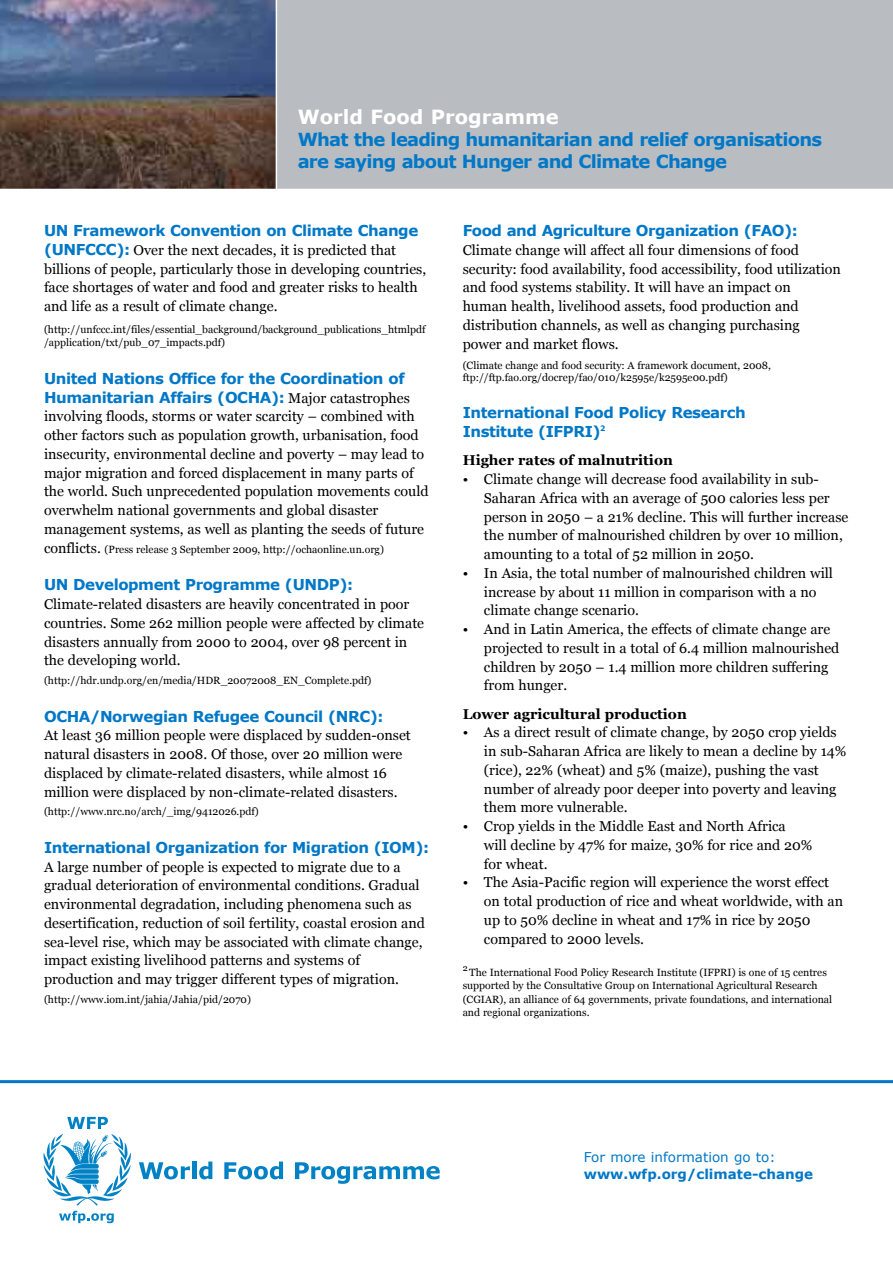
<style>
.page{position:relative;width:893px;height:1263px;background:#fff}
.page>*{position:absolute;margin:0;border:0;box-sizing:border-box;transform-origin:0 0}
.t1{font:700 19.5px "Verdana";color:#fff}
.t2{font:700 18px/21.6px "Verdana";letter-spacing:-.045em;color:#0078c7}
.t3{font:700 15px/18.8px "Verdana";letter-spacing:-.03em;color:#0078c7}
.t4{font:14.25px/18.8px "Georgia";color:#000}
.t5{font:700 14.25px "Georgia";color:#000}
.t6{font:700 13.5px "Verdana";color:#0078c7}
.t7{font:13.5px "Verdana";color:#0078c7}
.t8{font:10.5px/13.5px "Georgia";color:#000}
.s1{font-family:"Verdana";font-weight:700;font-size:15px;color:#0078c7}
.s2{font-family:"Georgia";font-weight:400;font-size:14.25px;color:#000}
.s3{font-size:14.25px}
</style>
<div class="page">
<div style="left:0;top:0;width:893px;height:189px;background:#b9bdc2"></div>
<img style="left:0;top:0;width:276px;height:189px">
<hr style="left:276px;top:0;width:1px;height:202px;background:#fff">
<hr style="left:0;top:1080px;width:893px;height:3px;background:#0078c7">
<svg style="left:43px;top:1117px;width:88px;height:88px"></svg>
<svg style="left:59px;top:1211px;width:55px;height:12px"></svg>
<svg style="left:139px;top:1162px;width:51px;height:17px"></svg>
<hr style="left:192px;top:1161px;width:4px;height:18px;background:#0082c5">
<svg style="left:199px;top:1161px;width:13px;height:18px"></svg>
<svg style="left:224px;top:1161px;width:59px;height:18px"></svg>
<svg style="left:295px;top:1162px;width:145px;height:22px"></svg>
<h1 class="t1" style="left:298px;top:104px;width:263px">World Food Programme</h1>
<p class="t2" style="left:298px;top:128px;width:526px">What the leading humanitarian and relief organisations are saying about Hunger and Climate Change</p>
<p class="t3" style="left:44px;top:221px;width:376px">UN Framework Convention on Climate Change</p>
<p class="t4" style="left:44px;top:241px;width:384px"><span class="s1">(UNFCCC):</span> Over the next decades, it is predicted that billions of people, particularly those in developing countries, face shortages of water and food and greater risks to health and life as a result of climate change.</p>
<p class="t8" style="left:44px;top:323px;width:383px">(http://unfccc.int/files/essential_background/background_publications_htmlpdf /application/txt/pub_07_impacts.pdf)</p>
<p class="t3" style="left:44px;top:369px;width:367px">United Nations Office for the Coordination of<br>Humanitarian Affairs (OCHA): <span class="s2">Major catastrophes</span></p>
<p class="t4" style="left:44px;top:407px;width:386px">involving floods, storms or water scarcity – combined with other factors such as population growth, urbanisation, food insecurity, environmental decline and poverty – may lead to major migration and forced displacement in many parts of the world. Such unprecedented population movements could overwhelm national governments and global disaster management systems, as well as planting the seeds of future</p>
<p class="t8" style="left:44px;top:542px;width:341px"><span class="s3">conflicts.</span> (Press release 3 September 2009, http://ochaonline.un.org)</p>
<p class="t3" style="left:44px;top:575px;width:311px">UN Development Programme (UNDP):</p>
<p class="t4" style="left:44px;top:595px;width:382px">Climate-related disasters are heavily concentrated in poor countries. Some 262 million people were affected by climate disasters annually from 2000 to 2004, over 98 percent in the developing world.</p>
<p class="t8" style="left:44px;top:674px;width:329px">(http://hdr.undp.org/en/media/HDR_20072008_EN_Complete.pdf)</p>
<p class="t3" style="left:44px;top:706px;width:341px">OCHA/Norwegian Refugee Council (NRC):</p>
<p class="t4" style="left:44px;top:726px;width:368px">At least 36 million people were displaced by sudden-onset natural disasters in 2008. Of those, over 20 million were displaced by climate-related disasters, while almost 16 million were displaced by non-climate-related disasters.</p>
<p class="t8" style="left:44px;top:805px;width:216px">(http://www.nrc.no/arch/_img/9412026.pdf)</p>
<p class="t3" style="left:44px;top:837px;width:387px">International Organization for Migration (IOM):</p>
<p class="t4" style="left:44px;top:857px;width:382px">A large number of people is expected to migrate due to a gradual deterioration of environmental conditions. Gradual environmental degradation, including phenomena such as desertification, reduction of soil fertility, coastal erosion and sea-level rise, which may be associated with climate change, impact existing livelihood patterns and systems of production and may trigger different types of migration.</p>
<p class="t8" style="left:44px;top:992px;width:208px">(http://www.iom.int/jahia/Jahia/pid/2070)</p>
<p class="t3" style="left:463px;top:221px;width:337px">Food and Agriculture Organization (FAO):</p>
<p class="t4" style="left:463px;top:241px;width:380px">Climate change will affect all four dimensions of food security: food availability, food accessibility, food utilization and food systems stability. It will have an impact on<br>human health, livelihood assets, food production and distribution channels, as well as changing purchasing power and market flows.</p>
<p class="t8" style="left:463px;top:359px;width:310px;line-height:12px">(Climate change and food security: A framework document, 2008, ftp://ftp.fao.org/docrep/fao/010/k2595e/k2595e00.pdf)</p>
<p class="t3" style="left:463px;top:403px;width:285px">International Food Policy Research<br>Institute (IFPRI)<sup>2</sup></p>
<p class="t5" style="left:463px;top:452px;width:212px">Higher rates of malnutrition</p>
<p class="t4" style="left:484px;top:470px;width:366px;text-indent:-21px">• Climate change will decrease food availability in sub-Saharan Africa with an average of 500 calories less per person in 2050 – a 21% decline. This will further increase the number of malnourished children by over 10 million, amounting to a total of 52 million in 2050.</p>
<p class="t4" style="left:484px;top:563px;width:351px;text-indent:-21px">• In Asia, the total number of malnourished children will increase by about 11 million in comparison with a no climate change scenario.</p>
<p class="t4" style="left:484px;top:620px;width:357px;text-indent:-21px">• And in Latin America, the effects of climate change are projected to result in a total of 6.4 million malnourished children by 2050 – 1.4 million more children suffering from hunger.</p>
<p class="t5" style="left:463px;top:705px;width:226px">Lower agricultural production</p>
<p class="t4" style="left:484px;top:723px;width:364px;text-indent:-21px">• As a direct result of climate change, by 2050 crop yields in sub-Saharan Africa are likely to mean a decline by 14% (rice), 22% (wheat) and 5% (maize), pushing the vast number of already poor deeper into poverty and leaving them more vulnerable.</p>
<p class="t4" style="left:484px;top:817px;width:330px;text-indent:-21px">• Crop yields in the Middle East and North Africa<br>will decline by 47% for maize, 30% for rice and 20% for wheat.</p>
<p class="t4" style="left:484px;top:873px;width:361px;text-indent:-21px">• The Asia-Pacific region will experience the worst effect on total production of rice and wheat worldwide, with an up to 50% decline in wheat and 17% in rice by 2050 compared to 2000 levels.</p>
<p class="t8" style="left:463px;top:965px;width:371px"><sup>2</sup> The International Food Policy Research Institute (IFPRI) is one of 15 centres supported by the Consultative Group on International Agricultural Research (CGIAR), an alliance of 64 governments, private foundations, and international and regional organizations.</p>
<p class="t7" style="left:584px;top:1149px;width:193px">For more information go to:</p>
<p class="t6" style="left:584px;top:1165px;width:231px">www.wfp.org/climate-change</p>
</div>
